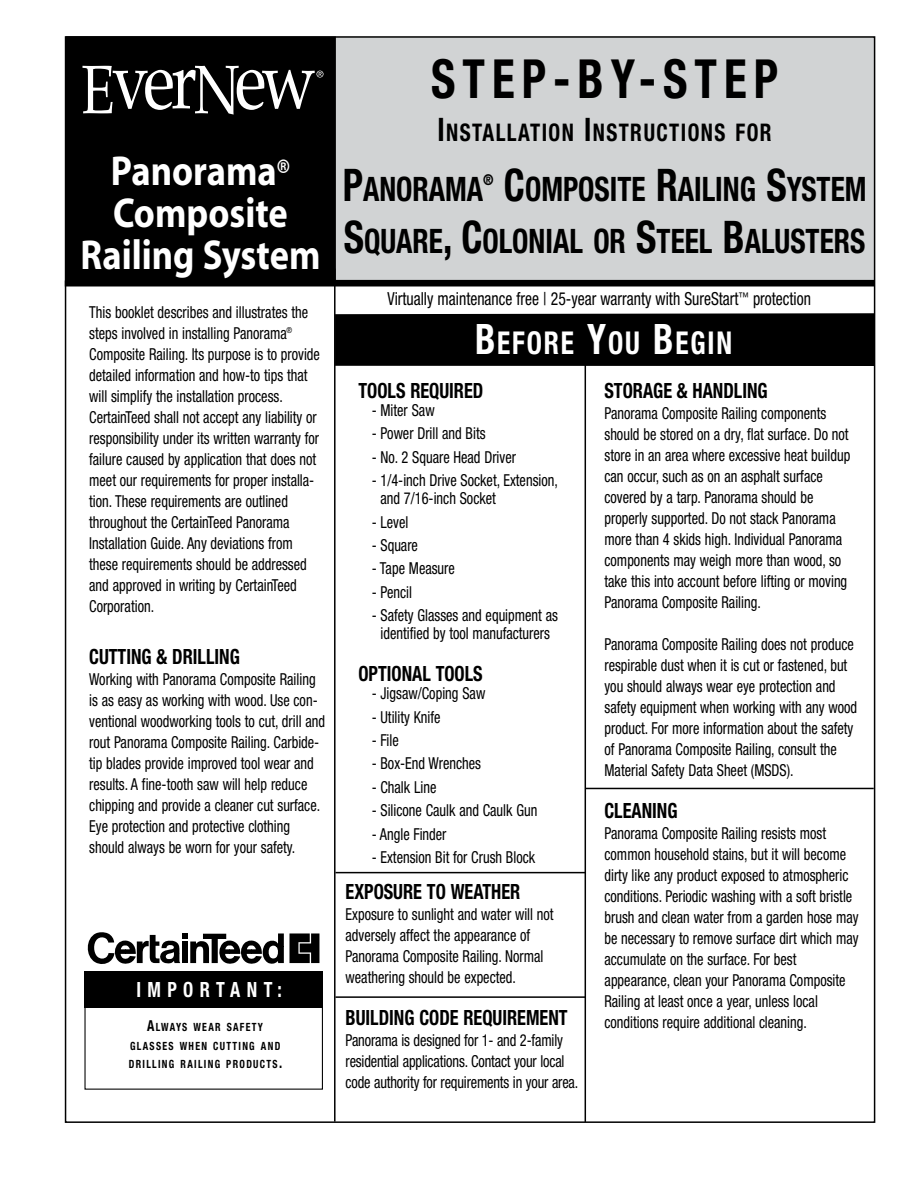
<style>
.page{position:relative;width:918px;height:1188px;background:#fff}
.page>*{position:absolute;margin:0;border:0;box-sizing:border-box;transform-origin:0 0}
.t1{font:700 condensed 54px "Helvetica Neue";letter-spacing:.15em;color:#000;scale:.87 1}
.t2{font:700 42px/42px "Myriad";color:#fff;text-align:center;scale:.87 1}
.t3{font:700 condensed 33.75px/52.7px "Helvetica Neue";color:#000;text-align:right;scale:.87 1}
.t4{font:700 condensed 31.5px "Helvetica Neue";letter-spacing:.065em;color:#fff;scale:.87 1}
.t5{font:700 condensed 24.3px "Helvetica Neue";letter-spacing:.065em;color:#000;scale:.87 1}
.t6{font:700 condensed 21px "Helvetica Neue";color:#000;scale:.87 1}
.t7{font:700 condensed 21px "Helvetica Neue";letter-spacing:.35em;color:#fff;scale:.87 1}
.t8{font:condensed 18px "Helvetica Neue";color:#000;scale:.87 1}
.t9{font:condensed 16.5px/21px "Helvetica Neue";color:#000;scale:.87 1}
.t10{font:700 condensed 15px "Helvetica Neue";color:#000;scale:.87 1}
.t11{font:700 condensed 11.4px/18.3px "Helvetica Neue";letter-spacing:.135em;color:#000;text-align:center;scale:.87 1}
.s1{font-size:30px}
.s2{font-size:15.15px}
.s3{font-size:32.4px}
.s4{font-size:45px}
.s5{font-size:42px}
</style>
<div class="page">
<div style="left:335px;top:37px;width:540px;height:243px;background:#d1d3d4"></div>
<div style="left:66px;top:36px;width:270px;height:248px;background:#000"></div>
<div style="left:84px;top:971px;width:239px;height:119px;border:1px solid #000"></div>
<div style="left:84px;top:972px;width:239px;height:36px;background:#000"></div>
<svg style="left:87px;top:932px;width:197px;height:32px"></svg>
<svg style="left:290px;top:933px;width:29px;height:30px"></svg>
<hr style="left:585px;top:315px;width:1px;height:807px;background:#000">
<hr style="left:335px;top:872px;width:250px;height:1px;background:#000">
<hr style="left:335px;top:996px;width:250px;height:2px;background:#000">
<hr style="left:586px;top:788px;width:288px;height:1px;background:#000">
<hr style="left:334px;top:269px;width:2px;height:853px;background:#000">
<div style="left:65px;top:280px;width:809px;height:6px;background:#000"></div>
<div style="left:335px;top:313px;width:539px;height:53px;background:#000"></div>
<svg style="left:82px;top:66px;width:242px;height:49px"></svg>
<h2 class="t2" style="left:81px;top:151px;width:277px">Panorama<span class="s1">®<br></span>Composite<br>Railing System</h2>
<p class="t9" style="left:89px;top:301px;width:267px">This booklet describes and illustrates the steps involved in installing Panorama<sup>® </sup>Composite Railing. Its purpose is to provide detailed information and how-to tips that will simplify the installation process.<br>CertainTeed shall not accept any liability or responsibility under its written warranty for failure caused by application that does not meet our requirements for proper installa&shy;tion. These requirements are outlined throughout the CertainTeed Panorama Installation Guide. Any deviations from these requirements should be addressed and approved in writing by CertainTeed Corporation.</p>
<p class="t6" style="left:89px;top:644px;width:175px">CUTTING &amp; DRILLING</p>
<p class="t9" style="left:89px;top:669px;width:273px">Working with Panorama Composite Railing is as easy as working with wood. Use con&shy;ventional woodworking tools to cut, drill and rout Panorama Composite Railing. Carbide&shy;tip blades provide improved tool wear and results. A fine-tooth saw will help reduce chipping and provide a cleaner cut surface.<br>Eye protection and protective clothing should always be worn for your safety.</p>
<p class="t7" style="left:136px;top:976px;width:169px">I MPORT ANT :</p>
<p class="t11" style="left:129px;top:1018px;width:178px"><span class="s2">A</span>LWAYS WEAR SAFETY<br>GLASSES WHEN CUTTING AND<br>DRILLING RAILING PRODUCTS<span class="s2">.</span></p>
<h1 class="t1" style="left:431px;top:47px;width:401px">STEP-BY-STEP</h1>
<h3 class="t5" style="left:438px;top:118px;width:386px"><span class="s3">I</span>NSTALLATION <span class="s3">I</span>NSTRUCTIONS FOR</h3>
<h3 class="t3" style="left:343px;top:162px;width:163px"><span class="s4">P</span>ANORAMA</h3>
<p class="t10" style="left:483px;top:170px;width:13px">®</p>
<h3 class="t3" style="left:344px;top:162px;width:602px"><span class="s4">C</span>OMPOSITE <span class="s4">R</span>AILING <span class="s4">S</span>YSTEM<br><span class="s4">S</span>QUARE<span class="s4">, C</span>OLONIAL OR <span class="s4">S</span>TEEL <span class="s4">B</span>ALUSTERS</h3>
<p class="t8" style="left:387px;top:288px;width:488px">Virtually maintenance free | 25-year warranty with SureStart<sup>™</sup> protection</p>
<h3 class="t4" style="left:475px;top:323px;width:297px"><span class="s5">B</span>EFORE <span class="s5">Y</span>OU <span class="s5">B</span>EGIN</h3>
<p class="t6" style="left:358px;top:378px;width:145px">TOOLS REQUIRED</p>
<p class="t9" style="left:372px;top:399px;width:74px">- Miter Saw</p>
<p class="t9" style="left:372px;top:423px;width:132px">- Power Drill and Bits</p>
<p class="t9" style="left:372px;top:446px;width:167px">- No. 2 Square Head Driver</p>
<p class="t9" style="left:381px;top:471px;width:205px;line-height:18px;text-indent:-9px">- 1/4-inch Drive Socket, Extension, and 7/16-inch Socket</p>
<p class="t9" style="left:372px;top:511px;width:44px">- Level</p>
<p class="t9" style="left:372px;top:534px;width:55px">- Square</p>
<p class="t9" style="left:372px;top:558px;width:97px">- Tape Measure</p>
<p class="t9" style="left:372px;top:581px;width:48px">- Pencil</p>
<p class="t9" style="left:372px;top:606px;width:216px;line-height:18px;text-align:center">- Safety Glasses and equipment as identified by tool manufacturers</p>
<p class="t6" style="left:358px;top:661px;width:144px">OPTIONAL TOOLS</p>
<p class="t9" style="left:372px;top:683px;width:132px">- Jigsaw/Coping Saw</p>
<p class="t9" style="left:372px;top:706px;width:81px">- Utility Knife</p>
<p class="t9" style="left:372px;top:729px;width:33px">- File</p>
<p class="t9" style="left:372px;top:753px;width:127px">- Box-End Wrenches</p>
<p class="t9" style="left:372px;top:776px;width:76px">- Chalk Line</p>
<p class="t9" style="left:372px;top:800px;width:192px">- Silicone Caulk and Caulk Gun</p>
<p class="t9" style="left:372px;top:823px;width:88px">- Angle Finder</p>
<p class="t9" style="left:372px;top:846px;width:189px">- Extension Bit for Crush Block</p>
<p class="t6" style="left:346px;top:879px;width:202px">EXPOSURE TO WEATHER</p>
<p class="t9" style="left:346px;top:904px;width:241px">Exposure to sunlight and water will not adversely affect the appearance of Panorama Composite Railing. Normal weathering should be expected.</p>
<p class="t6" style="left:346px;top:1005px;width:257px">BUILDING CODE REQUIREMENT</p>
<p class="t9" style="left:346px;top:1030px;width:269px">Panorama is designed for 1- and 2-family residential applications. Contact your local code authority for requirements in your area.</p>
<p class="t6" style="left:604px;top:378px;width:189px">STORAGE &amp; HANDLING</p>
<p class="t9" style="left:604px;top:403px;width:284px">Panorama Composite Railing components should be stored on a dry, flat surface. Do not store in an area where excessive heat buildup can occur, such as on an asphalt surface covered by a tarp. Panorama should be properly supported. Do not stack Panorama more than 4 skids high. Individual Panorama components may weigh more than wood, so take this into account before lifting or moving Panorama Composite Railing.</p>
<p class="t9" style="left:604px;top:634px;width:292px">Panorama Composite Railing does not produce respirable dust when it is cut or fastened, but you should always wear eye protection and safety equipment when working with any wood product. For more information about the safety of Panorama Composite Railing, consult the Material Safety Data Sheet (MSDS).</p>
<p class="t6" style="left:604px;top:798px;width:85px">CLEANING</p>
<p class="t9" style="left:604px;top:823px;width:294px">Panorama Composite Railing resists most common household stains, but it will become dirty like any product exposed to atmospheric conditions. Periodic washing with a soft bristle brush and clean water from a garden hose may be necessary to remove surface dirt which may accumulate on the surface. For best appearance, clean your Panorama Composite Railing at least once a year, unless local conditions require additional cleaning.</p>
</div>
